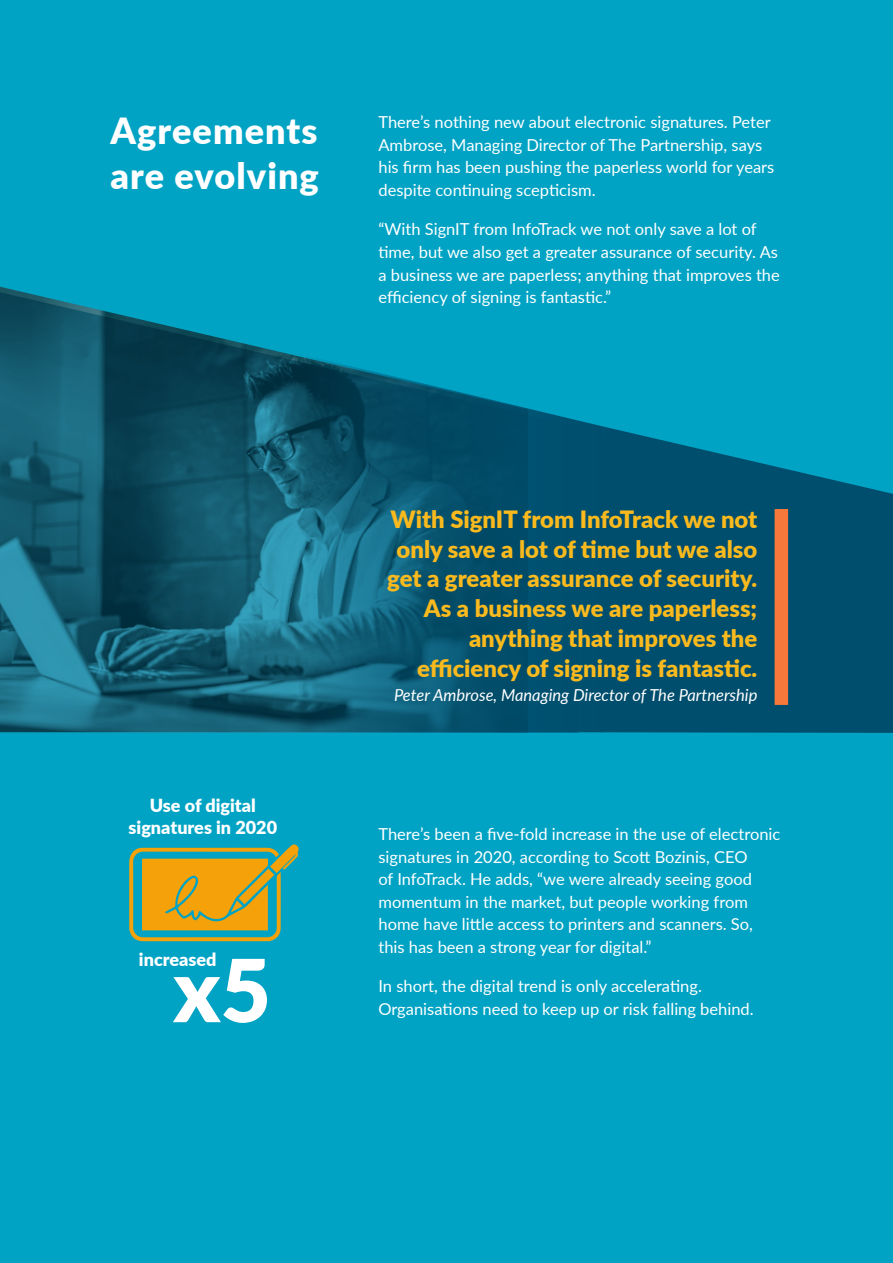
<style>
.page{position:relative;width:893px;height:1263px;background:#00a3c4}
.page>*{position:absolute;margin:0;border:0;box-sizing:border-box;transform-origin:0 0}
.t1{font:900 87px "Lato";color:#fff}
.t2{font:900 36px/45px "Lato";letter-spacing:.03em;color:#fff}
.t3{font:900 23.85px/29.8px "Lato";color:#faba1e;text-align:right}
.t4{font:900 18px/22.5px "Lato";color:#fff;text-align:center}
.t5{font:16.5px/22.5px "Lato";color:#fff}
.t6{font:italic 16.5px "Lato";color:#fff}
</style>
<div class="page">
<svg style="left:0;top:287px;width:580px;height:446px"></svg>
<svg style="left:129px;top:844px;width:170px;height:97px"></svg>
<svg style="left:601px;top:426px;width:292px;height:307px;background:#005777"></svg>
<svg style="left:297px;top:354px;width:306px;height:378px;background:#075d78"></svg>
<div style="left:775px;top:509px;width:13px;height:196px;background:#f6783a"></div>
<h2 class="t2" style="left:111px;top:107px;width:210px">Agreements are evolving</h2>
<p class="t5" style="left:378px;top:110px;width:397px">There’s nothing new about electronic signatures. Peter Ambrose, Managing Director of The Partnership, says his firm has been pushing the paperless world for years despite continuing scepticism.</p>
<p class="t5" style="left:378px;top:218px;width:403px">“With SignIT from InfoTrack we not only save a lot of time, but we also get a greater assurance of security. As a business we are paperless; anything that improves the efficiency of signing is fantastic.”</p>
<p class="t4" style="left:129px;top:793px;width:150px">Use of digital signatures in 2020</p>
<p class="t4" style="left:139px;top:947px;width:79px">increased</p>
<h1 class="t1" style="left:173px;top:925px;width:99px">x5</h1>
<h3 class="t3" style="left:387px;top:503px;width:372px">With SignIT from InfoTrack we not only save a lot of time but we also get a greater assurance of security.<br>As a business we are paperless; anything that improves the efficiency of signing is fantastic.</h3>
<p class="t6" style="left:394px;top:683px;width:365px">Peter Ambrose, Managing Director of The Partnership</p>
<p class="t5" style="left:378px;top:822px;width:403px">There’s been a five-fold increase in the use of electronic signatures in 2020, according to Scott Bozinis, CEO<br>of InfoTrack. He adds, “we were already seeing good momentum in the market, but people working from home have little access to printers and scanners. So, this has been a strong year for digital.”</p>
<p class="t5" style="left:378px;top:974px;width:377px">In short, the digital trend is only accelerating.<br>Organisations need to keep up or risk falling behind.</p>
</div>
